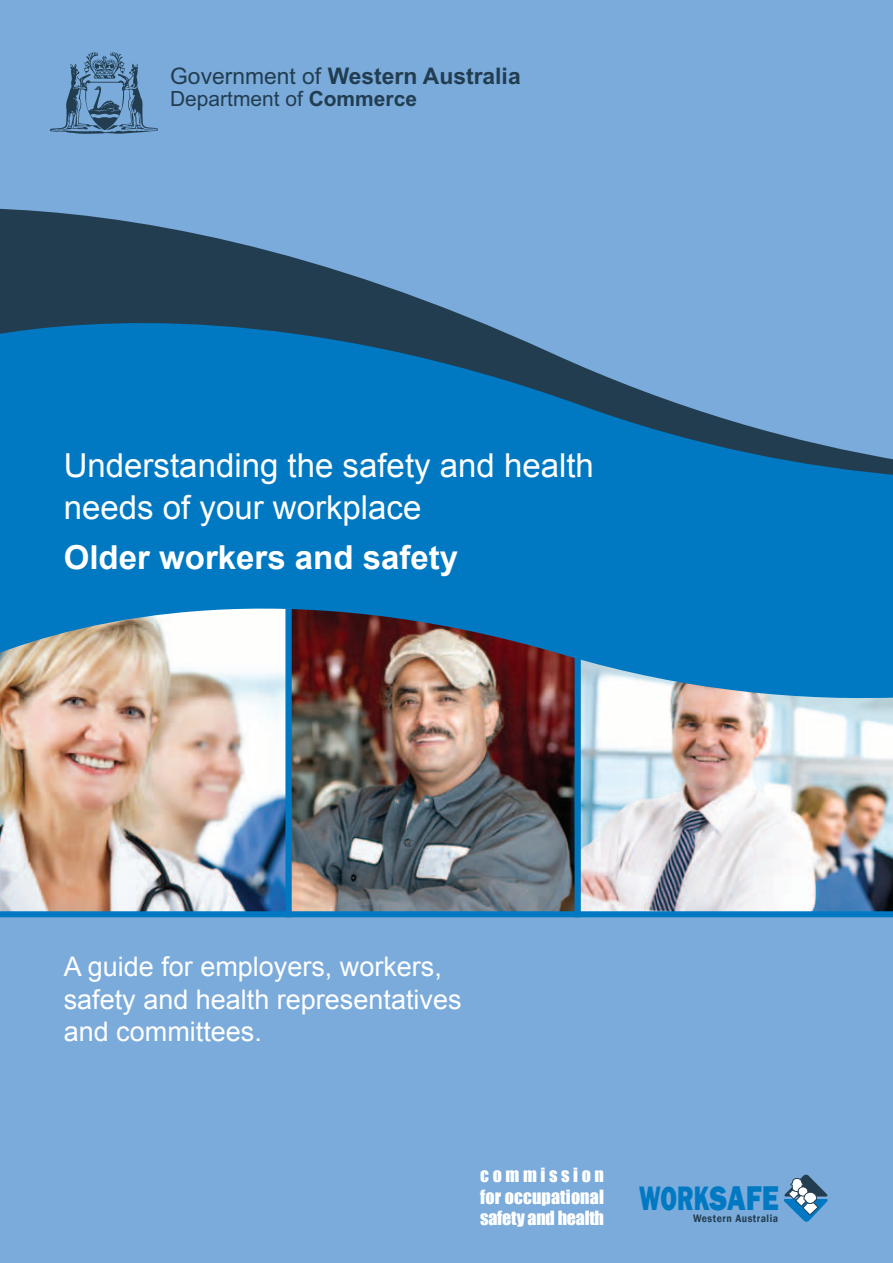
<style>
.page{position:relative;width:893px;height:1263px;background:#7aabdb}
.page>*{position:absolute;margin:0;border:0;box-sizing:border-box;transform-origin:0 0}
.t1{font:800 34.8px "Franklin Gothic";color:#0079c2;scale:.69 1}
.t2{font:33px/42px "Arial";color:#fff}
.t3{font:700 33px "Arial";color:#fff}
.t4{font:27px/32.4px "Arial";color:#fff}
.t5{font:700 22.8px "Arial";color:#223d50}
.t6{font:21px "Arial";color:#223d50}
.t7{font:18px/21.6px "Impact";letter-spacing:.005em;color:#fff;text-align:justify}
.t8{font:600 11.1px "Franklin Gothic";letter-spacing:.05em;color:#223d50;scale:.9 1}
.s1{font-weight:400}
.s2{font-weight:700}
.s3{font-size:35.4px}
</style>
<div class="page">
<svg style="left:50px;top:52px;width:108px;height:82px"></svg>
<img style="left:581px;top:701px;width:312px;height:216px">
<img style="left:292px;top:701px;width:282px;height:209px">
<div style="left:285px;top:590px;width:296px;height:327px;border:6px solid #0079c2"></div>
<img style="left:0;top:701px;width:291px;height:216px">
<svg style="left:0;top:208px;width:434px;height:96px;fill:#223d50"></svg>
<svg style="left:0;top:304px;width:893px;height:397px;background:#297eb4"></svg>
<svg style="left:784px;top:1174px;width:44px;height:48px"></svg>
<p class="t5" style="left:170px;top:61px;width:352px"><span class="s1">Government of</span> Western Australia</p>
<p class="t6" style="left:170px;top:85px;width:248px">Department of <span class="s2">Commerce</span></p>
<p class="t2" style="left:64px;top:445px;width:532px">Understanding the safety and health needs of your workplace</p>
<p class="t3" style="left:64px;top:536px;width:396px">Older workers and safety</p>
<p class="t4" style="left:64px;top:951px;width:399px">A guide for employers, workers, safety and health representatives and committees.</p>
<p class="t7" style="left:480px;top:1164px;width:125px">commission for occupational safety and health</p>
<p class="t1" style="left:639px;top:1175px;width:204px">WORK<span class="s3">SAFE</span></p>
<p class="t8" style="left:693px;top:1211px;width:96px">Western Australia</p>
</div>
